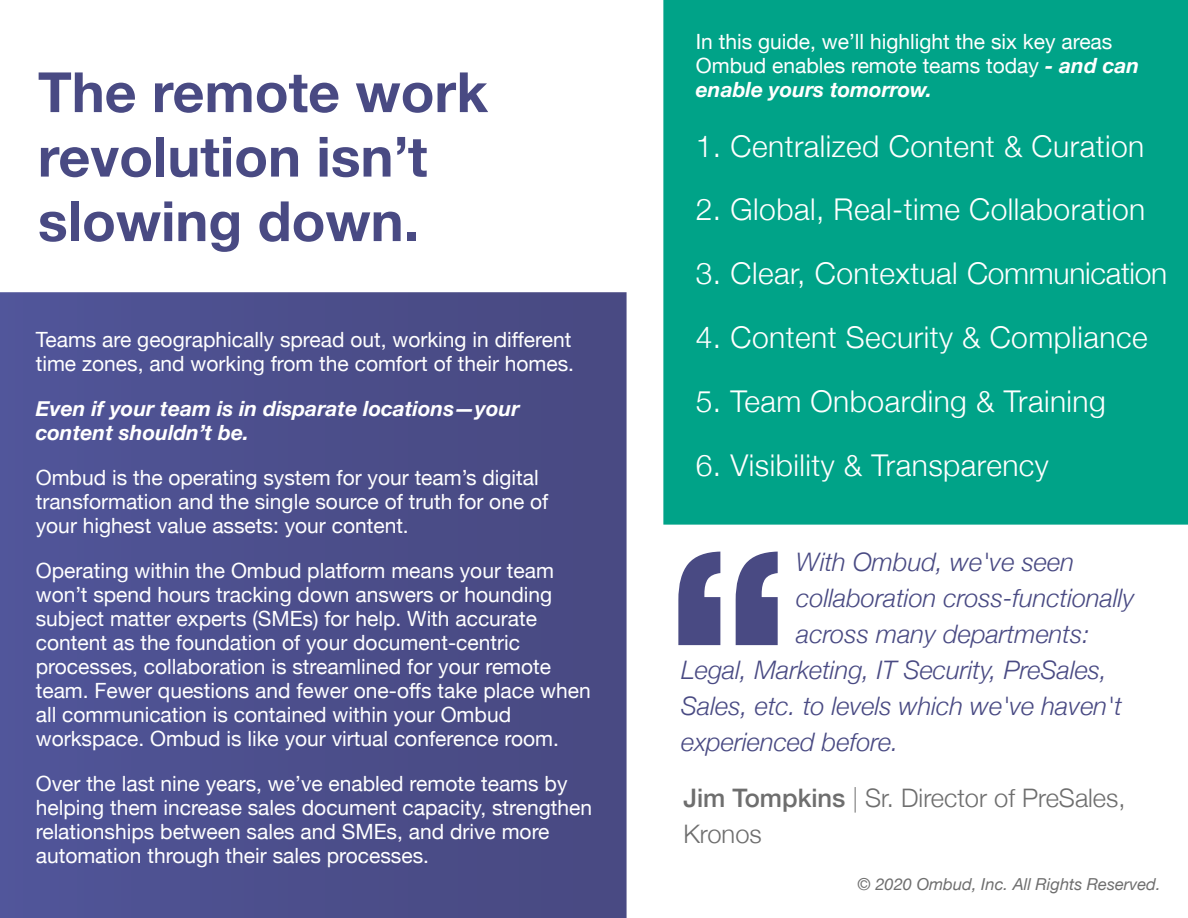
<style>
.page{position:relative;width:1188px;height:918px;background:#fff}
.page>*{position:absolute;margin:0;border:0;box-sizing:border-box;transform-origin:0 0}
.t1{font:700 55.5px/64.5px "Helvetica Neue";color:#494a83}
.t2{font:300 30px "Helvetica Neue";letter-spacing:.015em;color:#fff}
.t3{font:italic 300 25.5px "Helvetica Neue";color:#494a83}
.t4{font:300 25.5px/36px "Helvetica Neue";color:#6e6e6e}
.t5{font:21px/24px "Helvetica Neue";color:#fff}
.t6{font:italic 700 21px/24px "Helvetica Neue";color:#fff}
.t7{font:italic 16.5px "Helvetica Neue";color:#6e6e6e}
.s1{font-weight:700;font-style:italic}
.s2{font-weight:500}
.s3{font-weight:100}
</style>
<div class="page">
<div style="left:663px;top:0;width:525px;height:525px;background:#00a388"></div>
<div style="left:0;top:292px;width:627px;height:626px;background:linear-gradient(to right,#505599,#484880)"></div>
<svg style="left:678px;top:552px;width:100px;height:93px"></svg>
<h1 class="t1" style="left:38px;top:62px;width:452px">The remote work revolution isn’t slowing down.</h1>
<p class="t5" style="left:36px;top:328px;width:540px">Teams are geographically spread out, working in different time zones, and working from the comfort of their homes.</p>
<p class="t6" style="left:36px;top:397px;width:485px">Even if your team is in disparate locations—your content shouldn’t be.</p>
<p class="t5" style="left:36px;top:466px;width:514px">Ombud is the operating system for your team’s digital transformation and the single source of truth for one of your highest value assets: your content.</p>
<p class="t5" style="left:36px;top:559px;width:556px">Operating within the Ombud platform means your team won’t spend hours tracking down answers or hounding subject matter experts (SMEs) for help. With accurate content as the foundation of your document-centric processes, collaboration is streamlined for your remote team. Fewer questions and fewer one-offs take place when all communication is contained within your Ombud workspace. Ombud is like your virtual conference room.</p>
<p class="t5" style="left:36px;top:772px;width:558px">Over the last nine years, we’ve enabled remote teams by helping them increase sales document capacity, strengthen relationships between sales and SMEs, and drive more automation through their sales processes.</p>
<p class="t5" style="left:696px;top:31px;width:445px">In this guide, we’ll highlight the six key areas<br>Ombud enables remote teams today <span class="s1">- and can enable yours tomorrow.</span></p>
<h2 class="t2" style="left:696px;top:122px;width:450px">1. Centralized Content &amp; Curation</h2>
<h2 class="t2" style="left:696px;top:186px;width:451px">2. Global, Real-time Collaboration</h2>
<h2 class="t2" style="left:696px;top:249px;width:473px">3. Clear, Contextual Communication</h2>
<h2 class="t2" style="left:696px;top:313px;width:453px">4. Content Security &amp; Compliance</h2>
<h2 class="t2" style="left:696px;top:377px;width:412px">5. Team Onboarding &amp; Training</h2>
<h2 class="t2" style="left:696px;top:441px;width:354px">6. Visibility &amp; Transparency</h2>
<p class="t3" style="left:796px;top:542px;width:279px">With Ombud, we've seen</p>
<p class="t3" style="left:796px;top:578px;width:340px">collaboration cross-functionally</p>
<p class="t3" style="left:796px;top:614px;width:295px">across many departments:</p>
<p class="t3" style="left:681px;top:650px;width:428px">Legal, Marketing, IT Security, PreSales,</p>
<p class="t3" style="left:681px;top:686px;width:442px">Sales, etc. to levels which we've haven't</p>
<p class="t3" style="left:681px;top:722px;width:219px">experienced before.</p>
<p class="t4" style="left:683px;top:778px;width:444px"><span class="s2">Jim Tompkins</span> <span class="s3">|</span> Sr. Director of PreSales,<br>Kronos</p>
<p class="t7" style="left:858px;top:873px;width:304px">© 2020 Ombud, Inc. All Rights Reserved.</p>
</div>
